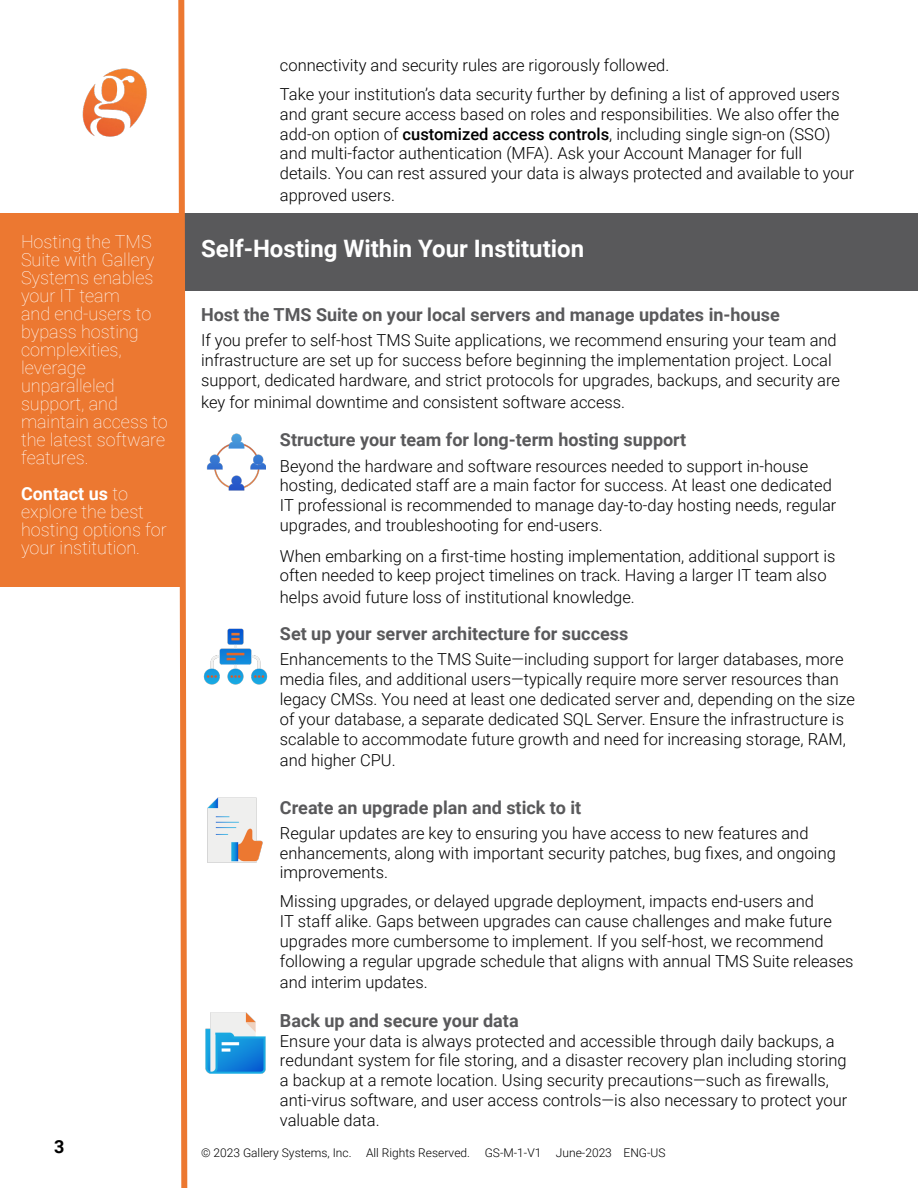
<style>
.page{position:relative;width:918px;height:1188px;background:#fff}
.page>*{position:absolute;margin:0;border:0;box-sizing:border-box;transform-origin:0 0}
.t1{font:700 24px "Roboto";color:#fff}
.t2{font:100 18px/18px "Roboto";color:#fff}
.t3{font:700 18px "Roboto";color:#59595b}
.t4{font:700 18px "Roboto";color:#000}
.t5{font:300 16.5px/19.8px "Roboto";color:#000}
.t6{font:300 12px "Roboto";color:#000}
.s1{font-weight:700}
.s2{font-weight:500}
</style>
<div class="page">
<img style="left:82px;top:68px;width:65px;height:69px">
<div style="left:183px;top:213px;width:735px;height:78px;background:#59595b"></div>
<svg style="left:175px;top:0;width:13px;height:1188px"></svg>
<img style="left:206px;top:433px;width:60px;height:58px">
<img style="left:203px;top:628px;width:64px;height:57px">
<img style="left:207px;top:797px;width:56px;height:66px">
<img style="left:205px;top:1012px;width:61px;height:61px">
<div style="left:0;top:213px;width:183px;height:373px;background:#ec7831"></div>
<p class="t2" style="left:21px;top:232px;width:148px">Hosting the TMS<br>Suite with Gallery<br>Systems enables your IT team<br>and end-users to bypass hosting complexities, leverage unparalleled support, and maintain access to the latest software features.</p>
<p class="t2" style="left:21px;top:484px;width:147px"><span class="s1">Contact us</span> to explore the best hosting options for your institution.</p>
<p class="t4" style="left:54px;top:1134px;width:12px">3</p>
<p class="t5" style="left:280px;top:55px;width:391px">connectivity and security rules are rigorously followed.</p>
<p class="t5" style="left:280px;top:84px;width:576px">Take your institution’s data security further by defining a list of approved users and grant secure access based on roles and responsibilities. We also offer the add-on option of <span class="s2">customized access controls</span>, including single sign-on (SSO) and multi-factor authentication (MFA). Ask your Account Manager for full details. You can rest assured your data is always protected and available to your</p>
<p class="t5" style="left:280px;top:185px;width:117px">approved users.</p>
<p class="t1" style="left:201px;top:232px;width:385px">Self-Hosting Within Your Institution</p>
<p class="t3" style="left:201px;top:302px;width:580px">Host the TMS Suite on your local servers and manage updates in-house</p>
<p class="t5" style="left:201px;top:330px;width:641px">If you prefer to self-host TMS Suite applications, we recommend ensuring your team and infrastructure are set up for success before beginning the implementation project. Local support, dedicated hardware, and strict protocols for upgrades, backups, and security are</p>
<p class="t5" style="left:201px;top:391px;width:426px">key for minimal downtime and consistent software access.</p>
<p class="t3" style="left:280px;top:427px;width:408px">Structure your team for long-term hosting support</p>
<p class="t5" style="left:280px;top:455px;width:558px">Beyond the hardware and software resources needed to support in-house hosting, dedicated staff are a main factor for success. At least one dedicated IT professional is recommended to manage day-to-day hosting needs, regular upgrades, and troubleshooting for end-users.</p>
<p class="t5" style="left:280px;top:545px;width:557px">When embarking on a first-time hosting implementation, additional support is often needed to keep project timelines on track. Having a larger IT team also</p>
<p class="t5" style="left:280px;top:587px;width:356px">helps avoid future loss of institutional knowledge.</p>
<p class="t3" style="left:280px;top:621px;width:350px">Set up your server architecture for success</p>
<p class="t5" style="left:280px;top:649px;width:577px">Enhancements to the TMS Suite—including support for larger databases, more media files, and additional users—typically require more server resources than legacy CMSs. You need at least one dedicated server and, depending on the size of your database, a separate dedicated SQL Server. Ensure the infrastructure is scalable to accommodate future growth and need for increasing storage, RAM,</p>
<p class="t5" style="left:280px;top:750px;width:117px">and higher CPU.</p>
<p class="t3" style="left:280px;top:795px;width:303px">Create an upgrade plan and stick to it</p>
<p class="t5" style="left:280px;top:822px;width:557px">Regular updates are key to ensuring you have access to new features and enhancements, along with important security patches, bug fixes, and ongoing improvements.</p>
<p class="t5" style="left:280px;top:891px;width:575px">Missing upgrades, or delayed upgrade deployment, impacts end-users and<br>IT staff alike. Gaps between upgrades can cause challenges and make future upgrades more cumbersome to implement. If you self-host, we recommend following a regular upgrade schedule that aligns with annual TMS Suite releases</p>
<p class="t5" style="left:280px;top:972px;width:149px">and interim updates.</p>
<p class="t3" style="left:280px;top:1008px;width:240px">Back up and secure your data</p>
<p class="t5" style="left:280px;top:1030px;width:569px">Ensure your data is always protected and accessible through daily backups, a redundant system for file storing, and a disaster recovery plan including storing a backup at a remote location. Using security precautions—such as firewalls, anti-virus software, and user access controls—is also necessary to protect your valuable data.</p>
<p class="t6" style="left:201px;top:1144px;width:466px">© 2023 Gallery Systems, Inc. All Rights Reserved. GS-M-1-V1 June-2023 ENG-US</p>
</div>
